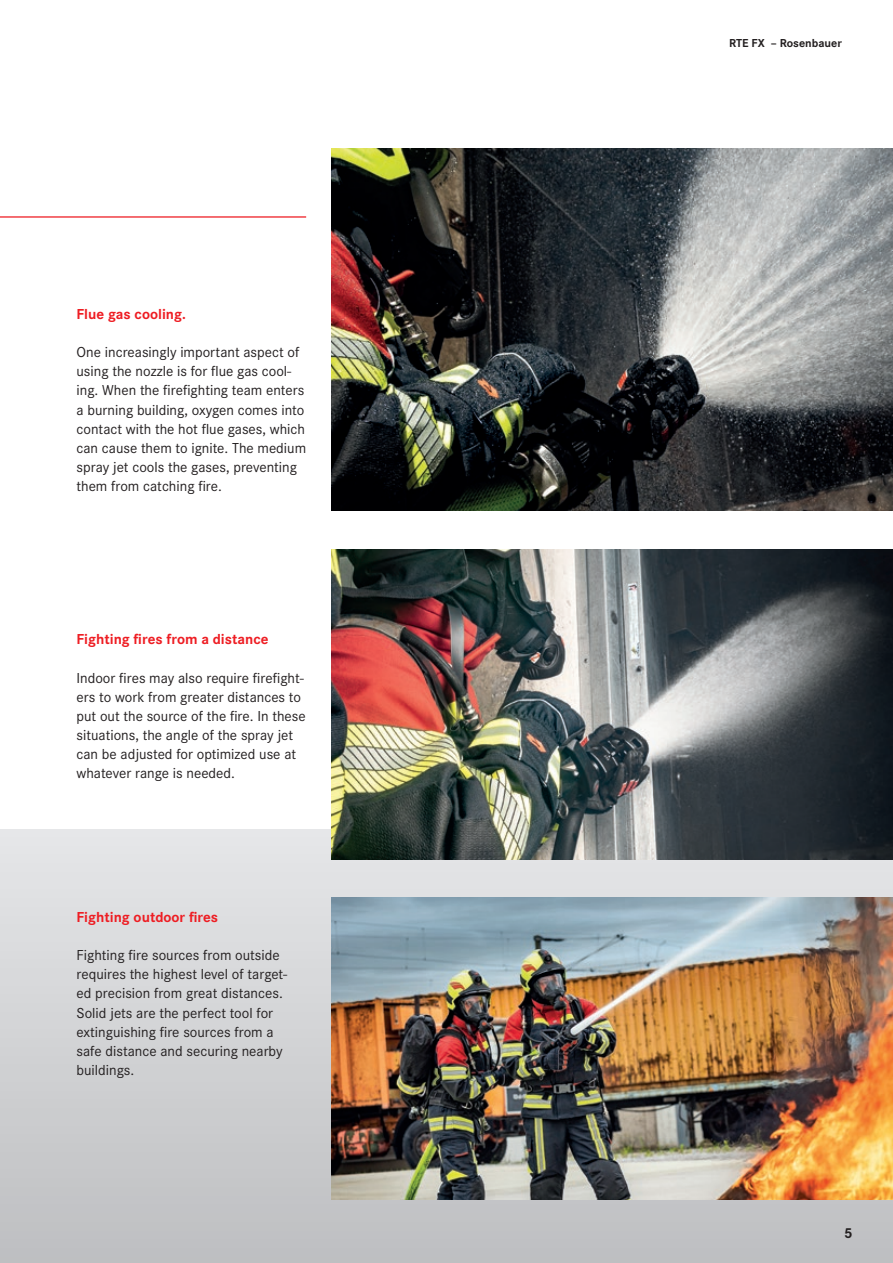
<style>
.page{position:relative;width:893px;height:1263px;background:#fff}
.page>*{position:absolute;margin:0;border:0;box-sizing:border-box;transform-origin:0 0}
.t1{font:15px/19.2px "Corporate S";color:#231f20}
.t2{font:700 15px "Corporate S";color:#ee1d23}
.t3{font:700 15px "Corporate S";color:#231f20}
.t4{font:700 12px "Corporate S";color:#231f20}
</style>
<div class="page">
<div style="left:0;top:829px;width:893px;height:434px;background:linear-gradient(to bottom,#e4e5e7,#bebfc1)"></div>
<hr style="left:0;top:216px;width:306px;height:2px;background:#ee1d23">
<img style="left:332px;top:149px;width:561px;height:362px">
<img style="left:332px;top:897px;width:561px;height:302px">
<img style="left:332px;top:549px;width:561px;height:310px">
<p class="t2" style="left:77px;top:305px;width:111px">Flue gas cooling.</p>
<p class="t1" style="left:77px;top:343px;width:231px">One increasingly important aspect of using the nozzle is for flue gas cool&shy;ing. When the firefighting team enters a burning building, oxygen comes into contact with the hot flue gases, which can cause them to ignite. The medium spray jet cools the gases, preventing them from catching fire.</p>
<p class="t2" style="left:77px;top:631px;width:194px">Fighting fires from a distance</p>
<p class="t1" style="left:77px;top:668px;width:231px">Indoor fires may also require firefight&shy;ers to work from greater distances to put out the source of the fire. In these situations, the angle of the spray jet can be adjusted for optimized use at whatever range is needed.</p>
<p class="t2" style="left:77px;top:908px;width:143px">Fighting outdoor fires</p>
<p class="t1" style="left:77px;top:945px;width:212px">Fighting fire sources from outside requires the highest level of target&shy;ed precision from great distances.<br>Solid jets are the perfect tool for extinguishing fire sources from a safe distance and securing nearby buildings.</p>
<p class="t4" style="left:729px;top:36px;width:114px">RTE FX – Rosenbauer</p>
<p class="t3" style="left:844px;top:1224px;width:10px">5</p>
</div>
